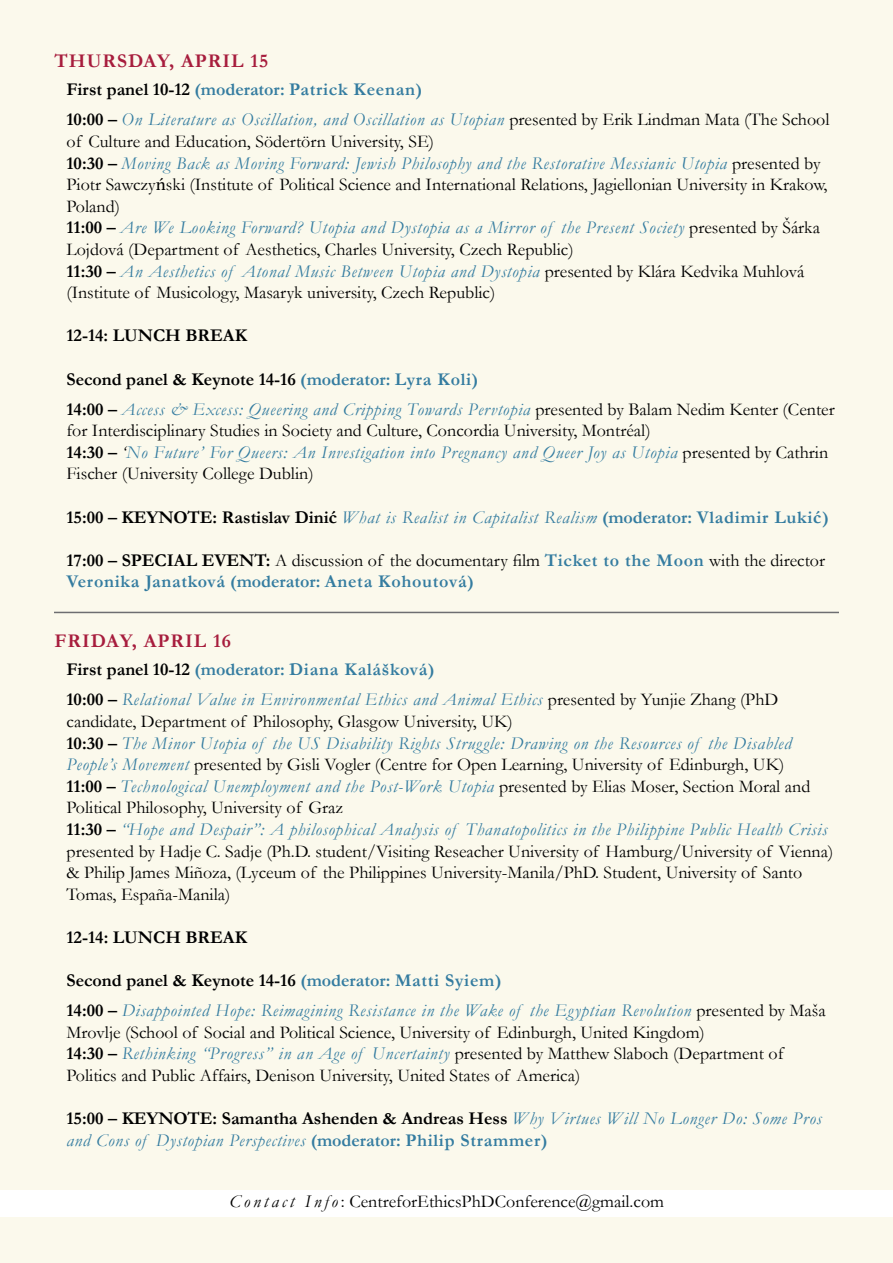
<style>
.page{position:relative;width:893px;height:1263px;background:#fbf9ec}
.page>*{position:absolute;margin:0;border:0;box-sizing:border-box;transform-origin:0 0}
.t1{font:700 19.5px "Garamond";letter-spacing:.05em;color:#a71d3d}
.t2{font:18px/21.6px "Garamond";color:#000}
.t3{font:italic 18px/30px "Garamond";letter-spacing:.04em;color:#347ca0}
.t4{font:700 18px/21.6px "Garamond";letter-spacing:.04em;color:#347ca0}
.t5{font:700 18px "Garamond";color:#000}
.s1{font-weight:700;font-style:normal;color:#000}
.s2{font-weight:700;font-style:normal}
.s3{font-style:normal;color:#000}
.s4{font-weight:700}
.s5{font-style:italic;color:#347ca0}
.s6{font-family:"Athelas"}
.s7{font-style:italic}
.s8{font-family:"Athelas";font-weight:700;font-style:normal;color:#000}
.s9{font-family:"Athelas";font-weight:700;font-style:normal}
.s10{color:#000}
.s11{font-weight:400;color:#000}
</style>
<div class="page">
<hr style="left:54px;top:612px;width:785px;height:1px;background:#6d6e71">
<div style="left:0;top:1190px;width:893px;height:27px;background:#fff"></div>
<p class="t1" style="left:54px;top:49px;width:215px">THURSDAY, APRIL 15</p>
<p class="t3" style="left:66px;top:74px;width:765px"><span class="s1">First panel 10-12</span> <span class="s2">(moderator: Patrick Keenan)<br></span><span class="s1">10:00 –</span> On Literature as Oscillation, and Oscillation as Utopian <span class="s3">presented by Erik Lindman Mata (The School</span></p>
<p class="t2" style="left:66px;top:130px;width:762px">of Culture and Education, Södertörn University, SE)<br><span class="s4">10:30 –</span> <span class="s5">Moving Back as Moving Forward: Jewish Philosophy and the Restorative Messianic Utopia</span> presented by Piotr Sawczy<span class="s6">ń</span>ski (Institute of Political Science and International Relations, Jagiellonian University in Krakow, Poland)<br><span class="s4">11:00 –</span> <span class="s5">Are We Looking Forward? Utopia and Dystopia as a Mirror of the Present Society</span> presented by Šárka Lojdová (Department of Aesthetics, Charles University, Czech Republic)<br><span class="s4">11:30 –</span> <span class="s5">An Aesthetics of Atonal Music Between Utopia and Dystopia</span> presented by Klára Kedvika Muhlová (Institute of Musicology, Masaryk university, Czech Republic)</p>
<p class="t5" style="left:66px;top:325px;width:182px">12-14: LUNCH BREAK</p>
<p class="t3" style="left:66px;top:364px;width:770px"><span class="s1">Second panel &amp; Keynote 14-16</span> <span class="s2">(moderator: Lyra Koli)<br></span><span class="s1">14:00 –</span> Access &amp; Excess: Queering and Cripping Towards Pervtopia <span class="s3">presented by Balam Nedim Kenter (Center</span></p>
<p class="t2" style="left:66px;top:419px;width:763px">for Interdisciplinary Studies in Society and Culture, Concordia University, Montréal)<br><span class="s4">14:30 –</span> <span class="s7">‘</span><span class="s5">No Future’ For Queers: An Investigation into Pregnancy and Queer Joy as Utopia</span> presented by Cathrin<br>Fischer (University College Dublin)</p>
<p class="t3" style="left:67px;top:502px;width:764px"><span class="s1">15:00 – KEYNOTE: Rastislav Dini</span><span class="s8">ć</span> What is Realist in Capitalist Realism <span class="s2">(moderator: Vladimir Luki</span><span class="s9">ć</span><span class="s2">)</span></p>
<p class="t4" style="left:67px;top:549px;width:760px"><span class="s10">17:00 – SPECIAL EVENT:</span> <span class="s11">A discussion of the documentary film</span> Ticket to the Moon <span class="s11">with the director<br></span>Veronika Janatková (moderator: Aneta Kohoutová)</p>
<p class="t1" style="left:54px;top:629px;width:178px">FRIDAY, APRIL 16</p>
<p class="t3" style="left:67px;top:654px;width:713px"><span class="s1">First panel 10-12</span> <span class="s2">(moderator: Diana Kalášková)<br></span><span class="s1">10:00 –</span> Relational Value in Environmental Ethics and Animal Ethics <span class="s3">presented by Yunjie Zhang (PhD</span></p>
<p class="t2" style="left:67px;top:710px;width:768px">candidate, Department of Philosophy, Glasgow University, UK)<br><span class="s4">10:30 –</span> <span class="s5">The Minor Utopia of the US Disability Rights Struggle: Drawing on the Resources of the Disabled People’s Movement</span> presented by Gisli Vogler (Centre for Open Learning, University of Edinburgh, UK)<br><span class="s4">11:00 –</span> <span class="s5">Technological Unemployment and the Post-Work Utopia</span> presented by Elias Moser, Section Moral and Political Philosophy, University of Graz<br><span class="s4">11:30 –</span> <span class="s5">“Hope and Despair”: A philosophical Analysis of Thanatopolitics in the Philippine Public Health Crisis </span>presented by Hadje C. Sadje (Ph.D. student/Visiting Reseacher University of Hamburg/University of Vienna) &amp; Philip James Miñoza, (Lyceum of the Philippines University-Manila/PhD. Student, University of Santo Tomas, España-Manila)</p>
<p class="t5" style="left:67px;top:927px;width:182px">12-14: LUNCH BREAK</p>
<p class="t3" style="left:67px;top:965px;width:761px"><span class="s1">Second panel &amp; Keynote 14-16</span> <span class="s2">(moderator: Matti Syiem)<br></span><span class="s1">14:00 –</span> Disappointed Hope: Reimagining Resistance in the Wake of the Egyptian Revolution <span class="s3">presented by Maša</span></p>
<p class="t2" style="left:67px;top:1021px;width:718px">Mrovlje (School of Social and Political Science, University of Edinburgh, United Kingdom)<br><span class="s4">14:30 –</span> <span class="s5">Rethinking “Progress” in an Age of Uncertainty</span> presented by Matthew Slaboch (Department of<br>Politics and Public Affairs, Denison University, United States of America)</p>
<p class="t3" style="left:67px;top:1107px;width:757px;line-height:21.6px"><span class="s1">15:00 – KEYNOTE: Samantha Ashenden &amp; Andreas Hess</span> Why Virtues Will No Longer Do: Some Pros and Cons of Dystopian Perspectives <span class="s2">(moderator: Philip Strammer)</span></p>
<p class="t2" style="left:229px;top:1190px;width:436px"><span class="s7">C o n t a c t I nfo</span> : CentreforEthicsPhDConference@gmail.com</p>
</div>
